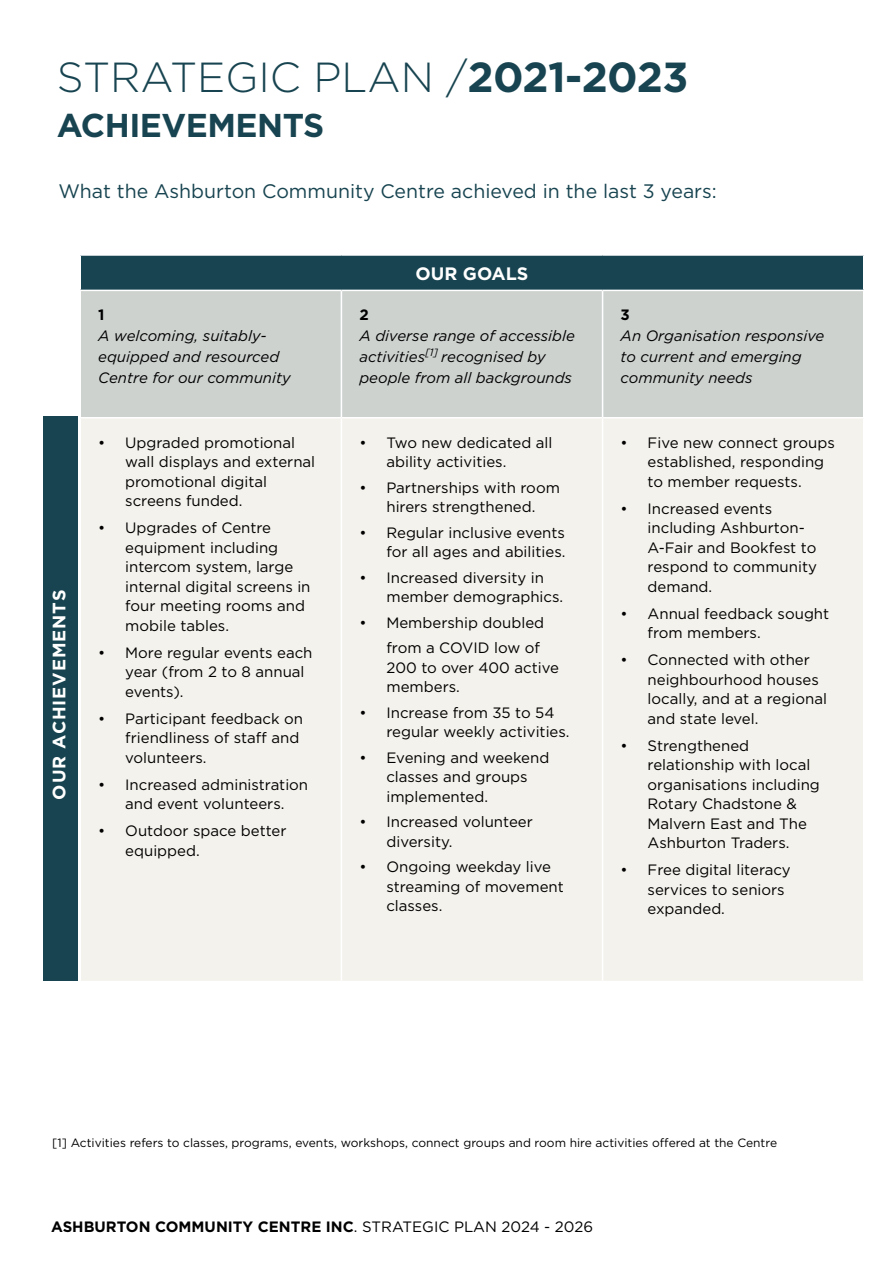
<style>
.page{position:relative;width:893px;height:1263px;background:#fff}
.page>*{position:absolute;margin:0;border:0;box-sizing:border-box;transform-origin:0 0}
.t1{font:300 42px "Gotham";color:#174450}
.t2{font:700 33px "Gotham";letter-spacing:-.015em;color:#174450}
.t3{font:19.5px "Gotham";color:#174450}
.t4{font:700 18px "Gotham";letter-spacing:.05em;color:#fff}
.t5{font:700 18px "Gotham";color:#fff}
.t6{font:15px/19.5px "Gotham";color:#000}
.t7{font:italic 15px/21px "Gotham";color:#000}
.t8{font:700 15px "Gotham";color:#000}
.t9{font:12px "Gotham";color:#000}
.s1{font-weight:700}
.s2{font-weight:400}
</style>
<div class="page">
<div style="left:80px;top:255px;width:784px;height:35px;background:#174450"></div>
<div style="left:81px;top:291px;width:782px;height:126px;background:#cdd2cf"></div>
<div style="left:81px;top:419px;width:782px;height:562px;background:#f4f2ec"></div>
<hr style="left:80px;top:254px;width:261px;height:2px;background:#fff">
<hr style="left:80px;top:256px;width:1px;height:34px;background:#fff">
<hr style="left:341px;top:254px;width:262px;height:2px;background:#fff">
<hr style="left:603px;top:254px;width:261px;height:2px;background:#fff">
<hr style="left:863px;top:256px;width:1px;height:34px;background:#fff">
<hr style="left:341px;top:291px;width:1px;height:126px;background:#fff">
<hr style="left:602px;top:291px;width:1px;height:126px;background:#fff">
<hr style="left:341px;top:418px;width:1px;height:563px;background:#fff">
<hr style="left:602px;top:418px;width:1px;height:563px;background:#fff">
<div style="left:43px;top:417px;width:34px;height:564px;background:#174450"></div>
<h1 class="t1" style="left:57px;top:51px;width:633px">STRATEGIC PLAN /<span class="s1">2021-2023</span></h1>
<h2 class="t2" style="left:57px;top:104px;width:269px">ACHIEVEMENTS</h2>
<h3 class="t3" style="left:58px;top:178px;width:660px">What the Ashburton Community Centre achieved in the last 3 years:</h3>
<p class="t4" style="left:47px;top:800px;width:211px;rotate:-90deg">OUR ACHIEVEMENTS</p>
<p class="t8" style="left:98px;top:305px;width:8px">1</p>
<p class="t7" style="left:98px;top:325px;width:194px">A welcoming, suitably&shy;equipped and resourced<br>Centre for our community</p>
<p class="t6" style="left:125px;top:432px;width:191px;text-indent:-27px">• Upgraded promotional wall displays and external promotional digital screens funded.</p>
<p class="t6" style="left:125px;top:518px;width:187px;text-indent:-27px">• Upgrades of Centre equipment including intercom system, large internal digital screens in four meeting rooms and mobile tables.</p>
<p class="t6" style="left:125px;top:642px;width:189px;text-indent:-27px">• More regular events each year (from 2 to 8 annual events).</p>
<p class="t6" style="left:125px;top:708px;width:179px;text-indent:-27px">• Participant feedback on friendliness of staff and volunteers.</p>
<p class="t6" style="left:98px;top:774px;width:211px;text-align:center">• Increased administration and event volunteers.</p>
<p class="t6" style="left:125px;top:821px;width:163px;text-indent:-27px">• Outdoor space better equipped.</p>
<p class="t5" style="left:416px;top:262px;width:114px">OUR GOALS</p>
<p class="t8" style="left:359px;top:305px;width:11px">2</p>
<p class="t7" style="left:359px;top:325px;width:217px">A diverse range of accessible activities<sup>[1]</sup> recognised by people from all backgrounds</p>
<p class="t6" style="left:386px;top:432px;width:168px;text-indent:-27px">• Two new dedicated all ability activities.</p>
<p class="t6" style="left:359px;top:477px;width:202px;text-align:center">• Partnerships with room hirers strengthened.</p>
<p class="t6" style="left:359px;top:522px;width:208px;text-align:right">• Regular inclusive events for all ages and abilities.</p>
<p class="t6" style="left:386px;top:567px;width:178px;text-indent:-27px">• Increased diversity in member demographics.</p>
<p class="t6" style="left:359px;top:609px;width:186px;line-height:25.5px;text-align:right">• Membership doubled from a COVID low of</p>
<p class="t6" style="left:386px;top:657px;width:174px">200 to over 400 active members.</p>
<p class="t6" style="left:386px;top:702px;width:185px;text-indent:-27px">• Increase from 35 to 54 regular weekly activities.</p>
<p class="t6" style="left:386px;top:747px;width:164px;text-indent:-27px">• Evening and weekend classes and groups implemented.</p>
<p class="t6" style="left:386px;top:812px;width:148px;text-indent:-27px">• Increased volunteer diversity.</p>
<p class="t6" style="left:386px;top:857px;width:179px;text-indent:-27px">• Ongoing weekday live streaming of movement classes.</p>
<p class="t8" style="left:621px;top:305px;width:11px">3</p>
<p class="t7" style="left:621px;top:325px;width:205px">An Organisation responsive to current and emerging community needs</p>
<p class="t6" style="left:648px;top:432px;width:189px;text-indent:-27px">• Five new connect groups established, responding to member requests.</p>
<p class="t6" style="left:648px;top:498px;width:171px;text-indent:-27px">• Increased events including Ashburton-<br>A-Fair and Bookfest to respond to community demand.</p>
<p class="t6" style="left:648px;top:603px;width:183px;text-indent:-27px">• Annual feedback sought from members.</p>
<p class="t6" style="left:648px;top:650px;width:181px;text-indent:-27px">• Connected with other neighbourhood houses locally, and at a regional and state level.</p>
<p class="t6" style="left:648px;top:735px;width:174px;text-indent:-27px">• Strengthened relationship with local organisations including<br>Rotary Chadstone &amp;<br>Malvern East and The<br>Ashburton Traders.</p>
<p class="t6" style="left:648px;top:860px;width:145px;text-indent:-27px">• Free digital literacy services to seniors expanded.</p>
<p class="t9" style="left:52px;top:1135px;width:726px">[1] Activities refers to classes, programs, events, workshops, connect groups and room hire activities offered at the Centre</p>
<p class="t8" style="left:51px;top:1216px;width:544px">ASHBURTON COMMUNITY CENTRE INC<span class="s2">. STRATEGIC PLAN 2024 - 2026</span></p>
</div>
